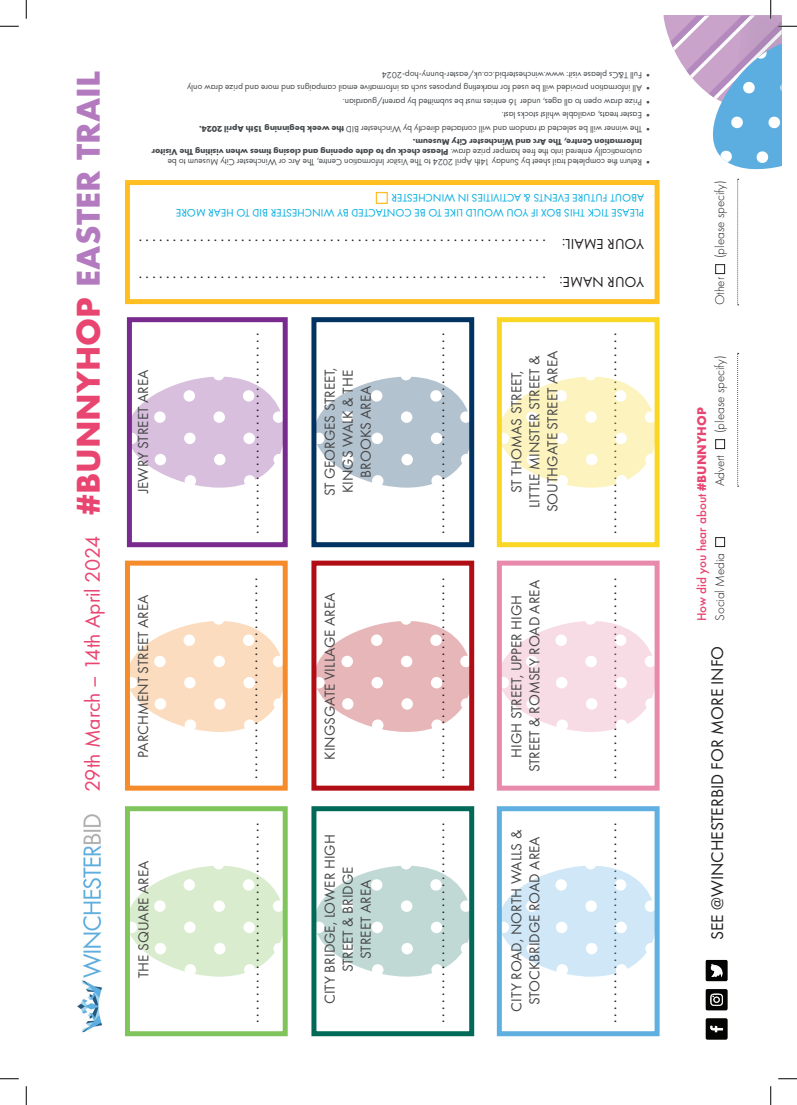
<style>
.page{position:relative;width:797px;height:1105px;background:#fff}
.page>*{position:absolute;margin:0;border:0;box-sizing:border-box;transform-origin:0 0}
.t1{font:700 30.38px "Futura";color:#b37ac0}
.Body{font:21.62px "Futura PT";color:#e94571}
.t2{font:17.5px "Futura PT";color:#231f20}
.t3{font:15px "Minion Pro";color:#231f20}
.t4{font:15px/18px "Futura PT";color:#464748;text-align:center}
.t5{font:15px "Futura PT";color:#231f20}
.t6{font:300 13.12px "Futura PT";color:#231f20}
.t7{font:500 13.12px "Futura PT";color:#e84571}
.t8{font:11.25px/15px "Futura PT";color:#00ade0}
.t9{font:9.38px "Futura PT";letter-spacing:-.01em;color:#44484b}
.t10{font:700 8.75px/10px "Futura PT";letter-spacing:-.01em;color:#44484b}
.s1{color:#e84571}
.s2{font-weight:700;font-size:8.75px}
.s3{font-weight:400;font-size:9.38px}
.s4{font-weight:700}
</style>
<div class="page">
<img style="left:77px;top:814px;width:26px;height:219px">
<svg style="left:317px;top:866px;width:151px;height:111px"></svg>
<svg style="left:503px;top:866px;width:150px;height:111px"></svg>
<svg style="left:131px;top:621px;width:151px;height:111px"></svg>
<svg style="left:317px;top:621px;width:151px;height:111px"></svg>
<svg style="left:503px;top:621px;width:150px;height:111px"></svg>
<svg style="left:133px;top:377px;width:149px;height:111px"></svg>
<svg style="left:317px;top:377px;width:151px;height:111px"></svg>
<svg style="left:503px;top:377px;width:150px;height:111px"></svg>
<svg style="left:131px;top:866px;width:151px;height:111px"></svg>
<div style="left:311px;top:806px;width:163px;height:230px;border:5px solid #006957"></div>
<div style="left:497px;top:806px;width:162px;height:230px;border:5px solid #5fafe1"></div>
<div style="left:125px;top:561px;width:163px;height:230px;border:5px solid #f68b2b"></div>
<div style="left:311px;top:561px;width:163px;height:230px;border:5px solid #b00d15"></div>
<div style="left:497px;top:561px;width:162px;height:230px;border:5px solid #e88aab"></div>
<div style="left:497px;top:317px;width:162px;height:230px;border:5px solid #fad725"></div>
<div style="left:127px;top:317px;width:161px;height:230px;border:5px solid #792a8f"></div>
<div style="left:311px;top:317px;width:163px;height:230px;border:5px solid #003361"></div>
<div style="left:125px;top:806px;width:163px;height:230px;border:5px solid #80c55b"></div>
<img style="left:705px;top:959px;width:23px;height:81px">
<div style="left:125px;top:180px;width:534px;height:124px;border:5px solid #ffbe22"></div>
<div style="left:376px;top:192px;width:12px;height:12px;border:1px solid #ffbe22"></div>
<div style="left:715px;top:537px;width:10px;height:10px;border:1px solid #231f20"></div>
<div style="left:715px;top:439px;width:10px;height:10px;border:1px solid #231f20"></div>
<svg style="left:737px;top:353px;width:1px;height:134px"></svg>
<svg style="left:0;top:25px;width:19px;height:2px"></svg>
<svg style="left:0;top:1078px;width:19px;height:1px"></svg>
<svg style="left:778px;top:1078px;width:19px;height:1px"></svg>
<svg style="left:25px;top:0;width:2px;height:19px"></svg>
<svg style="left:25px;top:1086px;width:2px;height:19px"></svg>
<svg style="left:651px;top:0;width:146px;height:305px"></svg>
<svg style="left:770px;top:1086px;width:1px;height:19px"></svg>
<p class="t1" style="left:67px;top:515px;width:445px;rotate:-90deg"><span class="s1">#BUNNYHOP</span> EASTER TRAIL</p>
<p class="Body" style="left:80px;top:792px;width:258px;rotate:-90deg">29th March – 14th April 2024</p>
<p class="t9" style="left:652px;top:80px;width:272px;rotate:-180deg">•Full T&amp;Cs please visit: www.winchesterbid.co.uk/easter-bunny-hop-2024</p>
<p class="t9" style="left:652px;top:94px;width:467px;rotate:-180deg">•All information provided will be used for marketing purposes such as informative email campaigns and more and prize draw only</p>
<p class="t9" style="left:652px;top:108px;width:311px;rotate:-180deg">•Prize draw open to all ages, under 16 entries must be submitted by parent/guardian.</p>
<p class="t9" style="left:652px;top:121px;width:152px;rotate:-180deg">•Easter treats, available whilst stocks last.</p>
<p class="t9" style="left:652px;top:135px;width:455px;rotate:-180deg">•The winner will be selected at random and will contacted directly by Winchester BID <span class="s2">the week beginning 15th April 2024.</span></p>
<p class="t10" style="left:642px;top:158px;width:492px;rotate:-180deg"><span class="s3">automatically entered into the free hamper prize draw.</span> Please check up to date opening and closing times when visiting The Visitor<br>Information Centre, The Arc and Winchester City Museum.</p>
<p class="t9" style="left:652px;top:168px;width:486px;rotate:-180deg">•Return the completed trail sheet by Sunday 14th April 2024 to The Visitor Information Centre, The Arc or Winchester City Museum to be</p>
<p class="t8" style="left:644px;top:220px;width:469px;rotate:-180deg">PLEASE TICK THIS BOX IF YOU WOULD LIKE TO BE CONTACTED BY WINCHESTER BID TO HEAR MORE<br>ABOUT FUTURE EVENTS &amp; ACTIVITIES IN WINCHESTER</p>
<p class="t3" style="left:139px;top:227px;width:408px">. . . . . . . . . . . . . . . . . . . . . . . . . . . . . . . . . . . . . . . . . . . . . . . . . . . . . . . . . . . .</p>
<p class="t3" style="left:139px;top:263px;width:408px">. . . . . . . . . . . . . . . . . . . . . . . . . . . . . . . . . . . . . . . . . . . . . . . . . . . . . . . . . . . .</p>
<p class="t5" style="left:644px;top:253px;width:84px;rotate:-180deg">YOUR EMAIL:</p>
<p class="t5" style="left:644px;top:291px;width:86px;rotate:-180deg">YOUR NAME:</p>
<p class="t4" style="left:134px;top:493px;width:125px;rotate:-90deg">JEWRY STREET AREA</p>
<p class="t4" style="left:134px;top:758px;width:164px;rotate:-90deg">PARCHMENT STREET AREA</p>
<p class="t4" style="left:134px;top:978px;width:119px;rotate:-90deg">THE SQUARE AREA</p>
<p class="t3" style="left:243px;top:534px;width:203px;rotate:-90deg">. . . . . . . . . . . . . . . . . . . . . . . . . . . . . .</p>
<p class="t3" style="left:242px;top:779px;width:203px;rotate:-90deg">. . . . . . . . . . . . . . . . . . . . . . . . . . . . . .</p>
<p class="t3" style="left:243px;top:1023px;width:203px;rotate:-90deg">. . . . . . . . . . . . . . . . . . . . . . . . . . . . . .</p>
<p class="t4" style="left:321px;top:496px;width:131px;rotate:-90deg">ST GEORGES STREET,</p>
<p class="t4" style="left:339px;top:493px;width:125px;rotate:-90deg">KINGS WALK &amp; THE<br>BROOKS AREA</p>
<p class="t4" style="left:321px;top:760px;width:169px;rotate:-90deg">KINGSGATE VILLAGE AREA</p>
<p class="t4" style="left:321px;top:1004px;width:171px;rotate:-90deg">CITY BRIDGE, LOWER HIGH<br>STREET &amp; BRIDGE<br>STREET AREA</p>
<p class="t3" style="left:429px;top:534px;width:203px;rotate:-90deg">. . . . . . . . . . . . . . . . . . . . . . . . . . . . . .</p>
<p class="t3" style="left:429px;top:779px;width:203px;rotate:-90deg">. . . . . . . . . . . . . . . . . . . . . . . . . . . . . .</p>
<p class="t3" style="left:429px;top:1023px;width:203px;rotate:-90deg">. . . . . . . . . . . . . . . . . . . . . . . . . . . . . .</p>
<p class="t4" style="left:525px;top:512px;width:163px;text-align:left;rotate:-90deg">LITTLE MINSTER STREET &amp;<br>SOUTHGATE STREET AREA</p>
<p class="t4" style="left:507px;top:493px;width:124px;rotate:-90deg">ST THOMAS STREET,</p>
<p class="t4" style="left:507px;top:772px;width:194px;rotate:-90deg">HIGH STREET, UPPER HIGH<br>STREET &amp; ROMSEY ROAD AREA</p>
<p class="t4" style="left:507px;top:1011px;width:183px;rotate:-90deg">CITY ROAD, NORTH WALLS &amp;<br>STOCKBRIDGE ROAD AREA</p>
<p class="t3" style="left:601px;top:534px;width:203px;rotate:-90deg">. . . . . . . . . . . . . . . . . . . . . . . . . . . . . .</p>
<p class="t3" style="left:601px;top:779px;width:203px;rotate:-90deg">. . . . . . . . . . . . . . . . . . . . . . . . . . . . . .</p>
<p class="t3" style="left:601px;top:1023px;width:203px;rotate:-90deg">. . . . . . . . . . . . . . . . . . . . . . . . . . . . . .</p>
<p class="t6" style="left:712px;top:258px;width:79px;rotate:-90deg">(please specify)</p>
<p class="t6" style="left:712px;top:305px;width:30px;rotate:-90deg">Other</p>
<p class="t6" style="left:712px;top:433px;width:79px;rotate:-90deg">(please specify)</p>
<p class="t7" style="left:694px;top:621px;width:215px;rotate:-90deg">How did you hear about <span class="s4">#BUNNYHOP</span></p>
<p class="t6" style="left:712px;top:486px;width:33px;rotate:-90deg">Advert</p>
<p class="t6" style="left:712px;top:621px;width:70px;rotate:-90deg">Social Media</p>
<p class="t2" style="left:707px;top:940px;width:296px;rotate:-90deg">SEE @WINCHESTERBID FOR MORE INFO</p>
</div>
